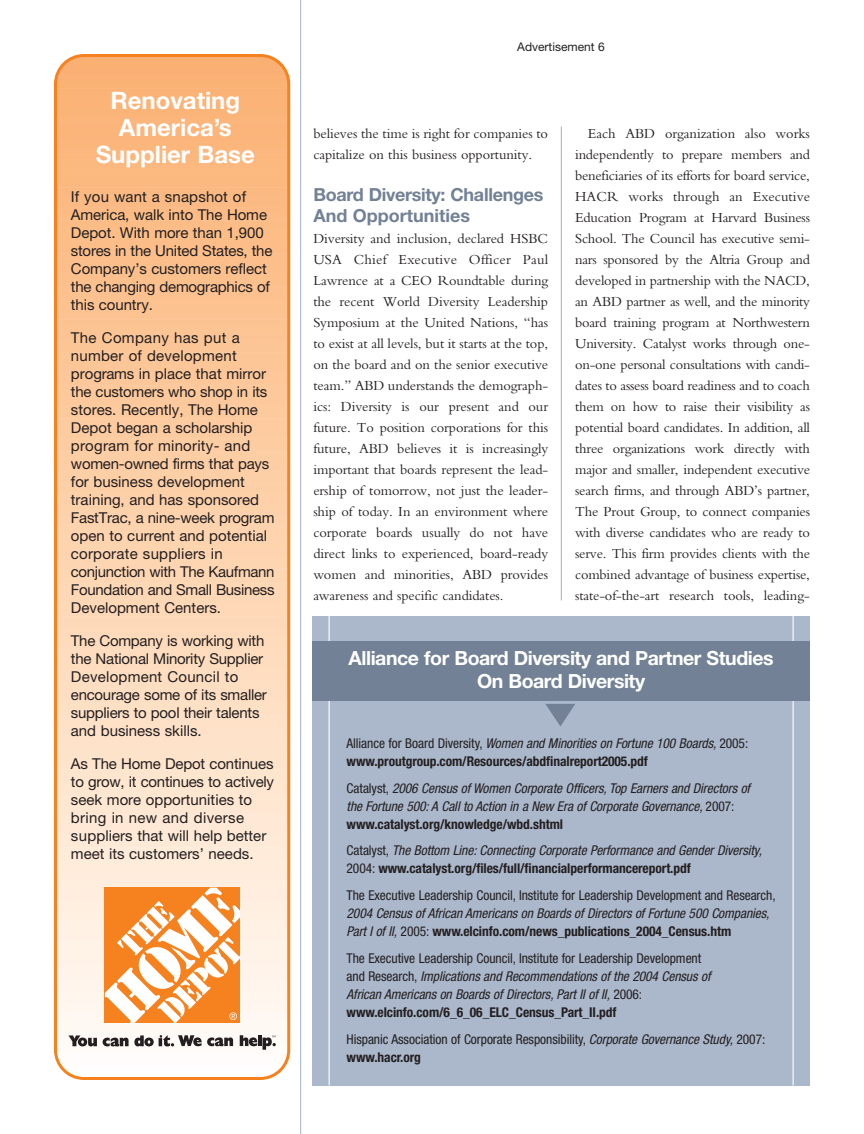
<style>
.page{position:relative;width:864px;height:1134px;background:#fff}
.page>*{position:absolute;margin:0;border:0;box-sizing:border-box;transform-origin:0 0}
.t1{font:700 24px/27px "Helvetica Neue LT Std";color:#fff;text-align:center}
.t2{font:700 19.5px/23.4px "Helvetica Neue LT Std";letter-spacing:-.02em;color:#fff;text-align:center}
.t3{font:700 18px/21px "Helvetica Neue LT Std";letter-spacing:-.015em;color:#728195}
.t4{font:15px/18px "Helvetica Neue LT Std";letter-spacing:-.005em;color:#231f20}
.t5{font:14.4px/21px "Bembo Std";letter-spacing:-.005em;color:#231f20;text-align:justify}
.t6{font:italic condensed 13.5px/18px "Helvetica Neue LT Std";letter-spacing:-.005em;color:#231f20}
.t7{font:condensed 13.5px/18px "Helvetica Neue LT Std";letter-spacing:-.005em;color:#231f20}
.t8{font:700 condensed 13.5px/18px "Helvetica Neue LT Std";letter-spacing:-.005em;color:#231f20}
.t9{font:12px "Helvetica Neue LT Std";color:#231f20}
.s1{font-weight:400}
.s2{font-weight:400;font-style:italic}
.s3{font-style:normal}
.s4{font-weight:700;font-style:normal}
.s5{font-style:italic}
.s6{font-weight:700}
</style>
<div class="page">
<svg style="left:54px;top:54px;width:236px;height:1026px;background:#fccfa9"></svg>
<svg style="left:105px;top:888px;width:135px;height:135px"></svg>
<svg style="left:69px;top:1035px;width:28px;height:11px"></svg>
<svg style="left:103px;top:1035px;width:130px;height:11px"></svg>
<svg style="left:240px;top:1035px;width:17px;height:11px"></svg>
<hr style="left:258px;top:1035px;width:4px;height:11px;background:#231f20">
<svg style="left:263px;top:1035px;width:13px;height:15px"></svg>
<hr style="left:300px;top:0;width:1px;height:1134px;background:#abb7cb">
<hr style="left:561px;top:127px;width:1px;height:473px;background:#abb7cb">
<div style="left:312px;top:616px;width:498px;height:469px;background:#abb7cb"></div>
<hr style="left:793px;top:605px;width:1px;height:480px;background:#fff">
<hr style="left:329px;top:605px;width:1px;height:480px;background:#fff">
<div style="left:312px;top:641px;width:498px;height:59px;background:#728195"></div>
<svg style="left:545px;top:704px;width:30px;height:23px"></svg>
<h1 class="t1" style="left:96px;top:89px;width:161px">Renovating<br>America’s<br>Supplier Base</h1>
<p class="t4" style="left:71px;top:189px;width:203px">If you want a snapshot of<br>America, walk into The Home<br>Depot. With more than 1,900 stores in the United States, the<br>Company’s customers reflect the changing demographics of this country.</p>
<p class="t4" style="left:71px;top:330px;width:205px">The Company has put a number of development programs in place that mirror the customers who shop in its stores. Recently, The Home<br>Depot began a scholarship program for minority- and women-owned firms that pays for business development training, and has sponsored<br>FastTrac, a nine-week program open to current and potential corporate suppliers in conjunction with The Kaufmann<br>Foundation and Small Business<br>Development Centers.</p>
<p class="t4" style="left:71px;top:633px;width:198px">The Company is working with the National Minority Supplier<br>Development Council to encourage some of its smaller suppliers to pool their talents and business skills.</p>
<p class="t4" style="left:71px;top:756px;width:205px">As The Home Depot continues to grow, it continues to actively seek more opportunities to bring in new and diverse suppliers that will help better meet its customers’ needs.</p>
<p class="t9" style="left:517px;top:42px;width:89px">Advertisement 6</p>
<p class="t5" style="left:313px;top:124px;width:236px">believes the time is right for companies to capitalize on this business opportunity.</p>
<p class="t3" style="left:313px;top:186px;width:232px">Board Diversity: Challenges<br>And Opportunities</p>
<p class="t5" style="left:313px;top:229px;width:236px">Diversity and inclusion, declared HSBC USA Chief Executive Officer Paul Lawrence at a CEO Roundtable during the recent World Diversity Leadership Symposium at the United Nations, “has to exist at all levels, but it starts at the top, on the board and on the senior executive team.” ABD understands the demograph&shy;ics: Diversity is our present and our future. To position corporations for this future, ABD believes it is increasingly important that boards represent the lead&shy;ership of tomorrow, not just the leader&shy;ship of today. In an environment where corporate boards usually do not have direct links to experienced, board-ready women and minorities, ABD provides awareness and specific candidates.</p>
<p class="t5" style="left:575px;top:124px;width:236px;text-indent:13px">Each ABD organization also works independently to prepare members and beneficiaries of its efforts for board service, HACR works through an Executive Education Program at Harvard Business School. The Council has executive semi&shy;nars sponsored by the Altria Group and developed in partnership with the NACD, an ABD partner as well, and the minority board training program at Northwestern University. Catalyst works through one&shy;on-one personal consultations with candi&shy;dates to assess board readiness and to coach them on how to raise their visibility as potential board candidates. In addition, all three organizations work directly with major and smaller, independent executive search firms, and through ABD’s partner, The Prout Group, to connect companies with diverse candidates who are ready to serve. This firm provides clients with the combined advantage of business expertise, state-of-the-art research tools, leading-</p>
<h2 class="t2" style="left:349px;top:648px;width:427px">Alliance for Board Diversity and Partner Studies<br>On Board Diversity</h2>
<p class="t8" style="left:347px;top:735px;width:403px"><span class="s1">Alliance for Board Diversity,</span> <span class="s2">Women and Minorities on Fortune 100 Boards,</span> <span class="s1">2005: </span>www.proutgroup.com/Resources/abdfinalreport2005.pdf</p>
<p class="t6" style="left:347px;top:780px;width:405px"><span class="s3">Catalyst,</span> 2006 Census of Women Corporate Officers, Top Earners and Directors of the Fortune 500: A Call to Action in a New Era of Corporate Governance, <span class="s3">2007: </span><span class="s4">www.catalyst.org/knowledge/wbd.shtml</span></p>
<p class="t6" style="left:347px;top:843px;width:417px"><span class="s3">Catalyst,</span> The Bottom Line: Connecting Corporate Performance and Gender Diversity,<br><span class="s3">2004:</span> <span class="s4">www.catalyst.org/files/full/financialperformancereport.pdf</span></p>
<p class="t7" style="left:347px;top:888px;width:431px">The Executive Leadership Council, Institute for Leadership Development and Research,</p>
<p class="t6" style="left:347px;top:906px;width:424px">2004 Census of African Americans on Boards of Directors of Fortune 500 Companies,<br>Part I of II, <span class="s3">2005:</span> <span class="s4">www.elcinfo.com/news_publications_2004_Census.htm</span></p>
<p class="t6" style="left:347px;top:951px;width:365px"><span class="s3">The Executive Leadership Council, Institute for Leadership Development and Research,</span> Implications and Recommendations of the 2004 Census of African Americans on Boards of Directors, Part II of II, <span class="s3">2006: </span><span class="s4">www.elcinfo.com/6_6_06_ELC_Census_Part_II.pdf</span></p>
<p class="t7" style="left:347px;top:1032px;width:420px">Hispanic Association of Corporate Responsibility, <span class="s5">Corporate Governance Study,</span> 2007: <span class="s6">www.hacr.org</span></p>
</div>
